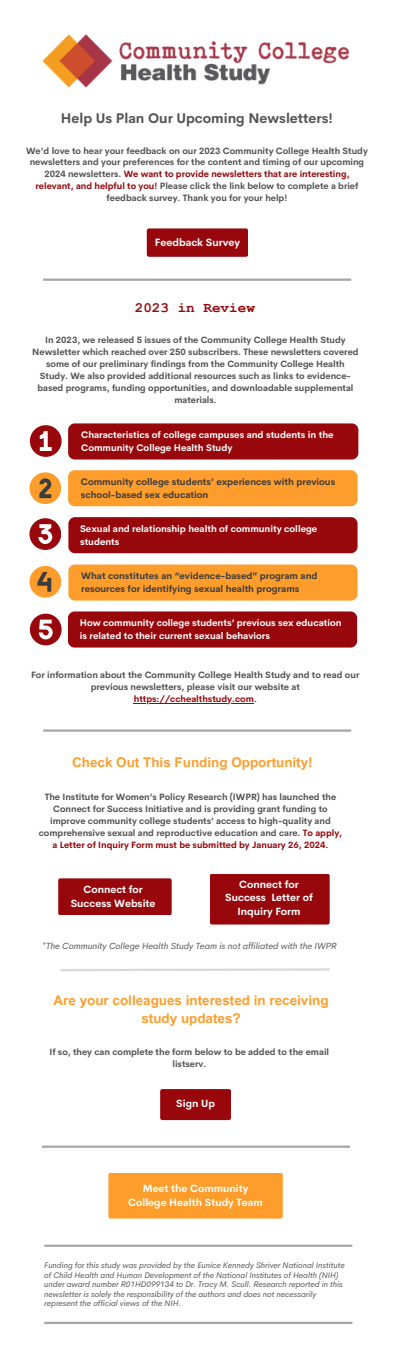
<style>
.page{position:relative;width:394px;height:1350px;background:#fff}
.page>*{position:absolute;margin:0;border:0;box-sizing:border-box;transform-origin:0 0}
.t1{font:700 14.25px "Courier New";color:#97070c}
.t2{font:700 13.8px "Cerebri Sans";color:#545454}
.t3{font:700 13.5px/17.7px "Arial MT Pro";color:#ff9d2c;text-align:center}
.t4{font:700 10.35px/13.6px "Cerebri Sans";color:#fff;text-align:center}
.t5{font:700 9.3px/12.9px "Cerebri Sans";color:#fff}
.t6{font:700 9.3px/12.9px "Cerebri Sans";color:#3d3c3c}
.t7{font:700 9px/11.9px "Cerebri Sans";color:#545454;text-align:center}
.t8{font:italic 9px "Cerebri Sans";color:#545454}
.t9{font:italic 8.1px/9.4px "Cerebri Sans";color:#545454}
.s1{color:#97070c}
</style>
<div class="page">
<img style="left:42px;top:34px;width:307px;height:54px">
<div style="left:160px;top:1089px;width:71px;height:31px;background:#97070c"></div>
<hr style="left:43px;top:279px;width:308px;height:2px;background:#a6a6a6">
<svg style="left:60px;top:968px;width:270px;height:3px"></svg>
<div style="left:58px;top:878px;width:114px;height:37px;background:#97070c"></div>
<div style="left:210px;top:874px;width:119px;height:51px;background:#97070c"></div>
<div style="left:147px;top:228px;width:101px;height:29px;background:#97070c;border-radius:2px"></div>
<svg style="left:30px;top:425px;width:31px;height:32px"></svg>
<svg style="left:29px;top:472px;width:32px;height:32px"></svg>
<svg style="left:29px;top:518px;width:32px;height:32px"></svg>
<svg style="left:29px;top:566px;width:32px;height:31px"></svg>
<svg style="left:30px;top:614px;width:31px;height:31px"></svg>
<div style="left:68px;top:423px;width:290px;height:37px;background:#97070c;border-radius:7px"></div>
<div style="left:68px;top:470px;width:289px;height:36px;background:#ff9d2c;border-radius:7px"></div>
<div style="left:68px;top:517px;width:289px;height:36px;background:#97070c;border-radius:7px"></div>
<div style="left:68px;top:565px;width:289px;height:36px;background:#ff9d2c;border-radius:7px"></div>
<div style="left:68px;top:611px;width:289px;height:37px;background:#97070c;border-radius:7px"></div>
<hr style="left:134px;top:703px;width:120px;height:1px;background:#97070c">
<hr style="left:43px;top:729px;width:308px;height:3px;background:#a6a6a6">
<hr style="left:44px;top:1245px;width:308px;height:2px;background:#a6a6a6">
<hr style="left:44px;top:1322px;width:308px;height:2px;background:#a6a6a6">
<hr style="left:42px;top:1146px;width:308px;height:2px;background:#a6a6a6">
<div style="left:108px;top:1173px;width:175px;height:46px;background:#ff9d2c"></div>
<p class="t2" style="left:61px;top:109px;width:273px">Help Us Plan Our Upcoming Newsletters!</p>
<p class="t7" style="left:26px;top:144px;width:343px">We'd love to hear your feedback on our 2023 Community College Health Study newsletters and your preferences for the content and timing of our upcoming 2024 newsletters. <span class="s1">We want to provide newsletters that are interesting, relevant, and helpful to you!</span> Please click the link below to complete a brief feedback survey. Thank you for your help!</p>
<p class="t4" style="left:155px;top:236px;width:87px">Feedback Survey</p>
<p class="t1" style="left:135px;top:300px;width:122px">2023 in Review</p>
<p class="t7" style="left:32px;top:334px;width:328px">In 2023, we released 5 issues of the Community College Health Study Newsletter which reached over 250 subscribers. These newsletters covered some of our preliminary findings from the Community College Health Study. We also provided additional resources such as links to evidence&shy;based programs, funding opportunities, and downloadable supplemental materials.</p>
<p class="t5" style="left:81px;top:428px;width:254px">Characteristics of college campuses and students in the<br>Community College Health Study</p>
<p class="t6" style="left:81px;top:475px;width:256px">Community college students’ experiences with previous school-based sex education</p>
<p class="t5" style="left:80px;top:522px;width:239px">Sexual and relationship health of community college students</p>
<p class="t6" style="left:81px;top:570px;width:238px">What constitutes an “evidence-based” program and resources for identifying sexual health programs</p>
<p class="t5" style="left:80px;top:616px;width:263px">How community college students’ previous sex education is related to their current sexual behaviors</p>
<p class="t7" style="left:31px;top:669px;width:330px">For information about the Community College Health Study and to read our previous newsletters, please visit our website at <span class="s1">https://cchealthstudy.com</span>.</p>
<p class="t3" style="left:72px;top:756px;width:242px">Check Out This Funding Opportunity!</p>
<p class="t7" style="left:39px;top:791px;width:305px">The Institute for Women’s Policy Research (IWPR) has launched the Connect for Success Initiative and is providing grant funding to improve community college students’ access to high-quality and comprehensive sexual and reproductive education and care. <span class="s1">To apply, a Letter of Inquiry Form must be submitted by January 26, 2024.</span></p>
<p class="t4" style="left:71px;top:883px;width:86px">Connect for<br>Success Website</p>
<p class="t4" style="left:225px;top:877px;width:89px">Connect for<br>Success Letter of<br>Inquiry Form</p>
<p class="t8" style="left:42px;top:940px;width:296px">*The Community College Health Study Team is not affiliated with the IWPR</p>
<p class="t3" style="left:54px;top:993px;width:276px">Are your colleagues interested in receiving study updates?</p>
<p class="t7" style="left:49px;top:1046px;width:281px">If so, they can complete the form below to be added to the email listserv.</p>
<p class="t4" style="left:176px;top:1097px;width:40px">Sign Up</p>
<p class="t4" style="left:128px;top:1182px;width:136px">Meet the Community<br>College Health Study Team</p>
<p class="t9" style="left:44px;top:1261px;width:302px">Funding for this study was provided by the Eunice Kennedy Shriver National Institute of Child Health and Human Development of the National Institutes of Health (NIH) under award number R01HD099134 to Dr. Tracy M. Scull. Research reported in this newsletter is solely the responsibility of the authors and does not necessarily represent the official views of the NIH.</p>
</div>
